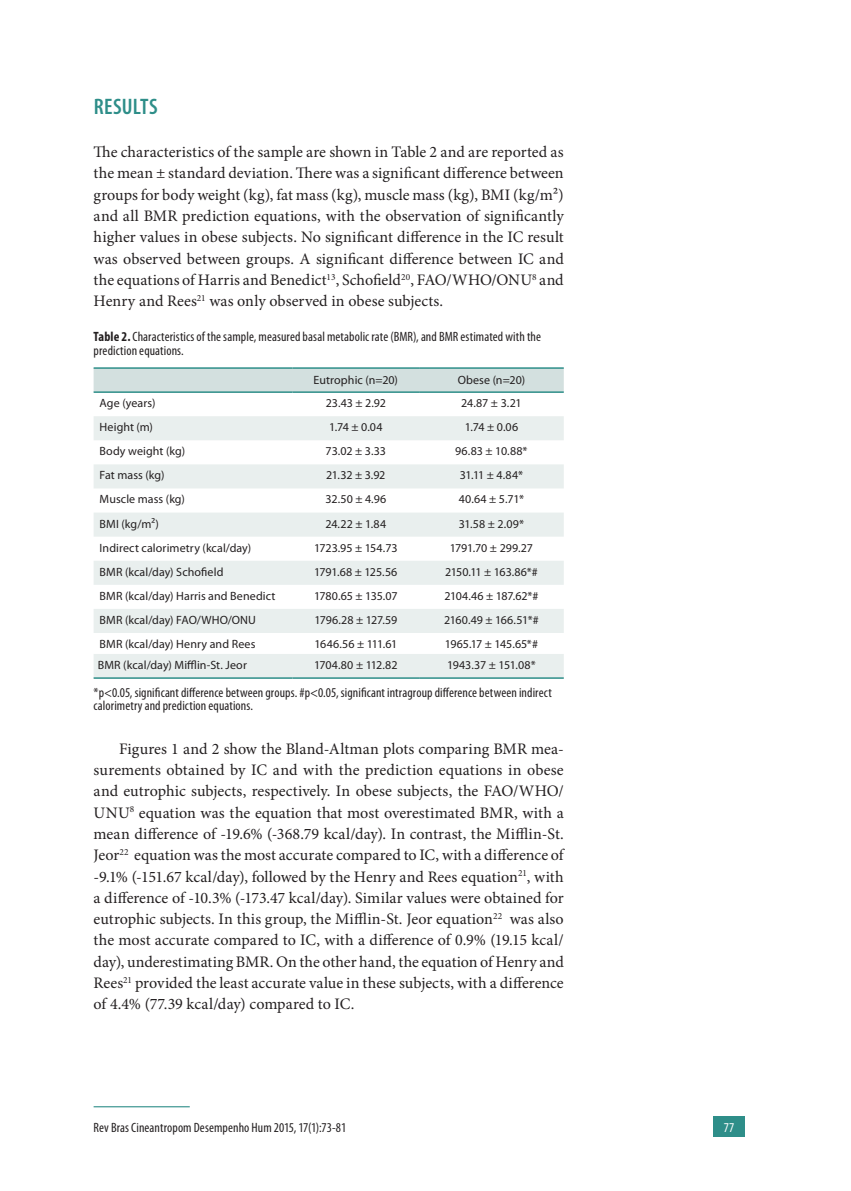
<style>
.page{position:relative;width:851px;height:1191px;background:#fff}
.page>*{position:absolute;margin:0;border:0;box-sizing:border-box;transform-origin:0 0}
.t1{font:600 condensed 22.5px "Myriad Pro";letter-spacing:.01em;color:#2e8e89}
.t2{font:16.05px/21.3px "Minion Pro";color:#231f20;text-align:justify}
.t3{font:condensed 13.5px/13.5px "Myriad Pro";letter-spacing:.01em;color:#231f20}
.t4{font:condensed 13.5px "Myriad Pro";color:#fff}
.t5{font:12px "Myriad Pro";letter-spacing:.005em;color:#231f20}
.t6{font:12px "Myriad Pro";letter-spacing:-.015em;color:#231f20}
.t7{font:12px "Myriad Pro";letter-spacing:-.04em;color:#231f20}
.t8{font:12px "Myriad Pro";letter-spacing:-.035em;color:#231f20}
.t9{font:12px "Myriad Pro";letter-spacing:-.025em;color:#231f20}
.t10{font:12px "Myriad Pro";letter-spacing:-.02em;color:#231f20}
.s1{font-weight:700}
</style>
<div class="page">
<hr style="left:94px;top:1106px;width:96px;height:1px;background:#2e8e89">
<div style="left:713px;top:1116px;width:31px;height:20px;background:#2e8e89"></div>
<div style="left:94px;top:369px;width:469px;height:22px;background:#d3e0df"></div>
<svg style="left:94px;top:416px;width:469px;height:261px;fill:#e9efee"></svg>
<hr style="left:94px;top:367px;width:198px;height:2px;background:#2e8e89">
<hr style="left:292px;top:367px;width:127px;height:2px;background:#2e8e89">
<hr style="left:419px;top:367px;width:144px;height:2px;background:#2e8e89">
<hr style="left:94px;top:391px;width:198px;height:2px;background:#2e8e89">
<hr style="left:292px;top:391px;width:127px;height:2px;background:#2e8e89">
<hr style="left:419px;top:391px;width:144px;height:2px;background:#2e8e89">
<hr style="left:94px;top:677px;width:198px;height:2px;background:#2e8e89">
<hr style="left:292px;top:677px;width:127px;height:2px;background:#2e8e89">
<hr style="left:419px;top:677px;width:144px;height:2px;background:#2e8e89">
<h1 class="t1" style="left:94px;top:93px;width:65px">RESULTS</h1>
<p class="t2" style="left:94px;top:141px;width:471px">The characteristics of the sample are shown in Table 2 and are reported as the mean ± standard deviation. There was a significant difference between groups for body weight (kg), fat mass (kg), muscle mass (kg), BMI (kg/m²) and all BMR prediction equations, with the observation of significantly higher values in obese subjects. No significant difference in the IC result was observed between groups. A significant difference between IC and the equations of Harris and Benedict<sup>13</sup>, Schofield<sup>20</sup>, FAO/WHO/ONU<sup>8</sup> and Henry and Rees<sup>21</sup> was only observed in obese subjects.</p>
<p class="t3" style="left:94px;top:330px;width:449px"><span class="s1">Table 2.</span> Characteristics of the sample, measured basal metabolic rate (BMR), and BMR estimated with the prediction equations.</p>
<p class="t5" style="left:313px;top:372px;width:86px">Eutrophic (n=20)</p>
<p class="t5" style="left:457px;top:372px;width:69px">Obese (n=20)</p>
<p class="t5" style="left:100px;top:396px;width:57px">Age (years)</p>
<p class="t5" style="left:325px;top:396px;width:62px">23.43 ± 2.92</p>
<p class="t5" style="left:461px;top:396px;width:62px">24.87 ± 3.21</p>
<p class="t5" style="left:100px;top:420px;width:55px">Height (m)</p>
<p class="t5" style="left:329px;top:420px;width:55px">1.74 ± 0.04</p>
<p class="t5" style="left:464px;top:420px;width:55px">1.74 ± 0.06</p>
<p class="t5" style="left:100px;top:444px;width:87px">Body weight (kg)</p>
<p class="t5" style="left:325px;top:444px;width:62px">73.02 ± 3.33</p>
<p class="t5" style="left:455px;top:444px;width:74px">96.83 ± 10.88*</p>
<p class="t5" style="left:100px;top:468px;width:66px">Fat mass (kg)</p>
<p class="t5" style="left:326px;top:468px;width:61px">21.32 ± 3.92</p>
<p class="t5" style="left:460px;top:468px;width:65px">31.11 ± 4.84*</p>
<p class="t5" style="left:100px;top:492px;width:87px">Muscle mass (kg)</p>
<p class="t5" style="left:325px;top:492px;width:62px">32.50 ± 4.96</p>
<p class="t5" style="left:458px;top:492px;width:67px">40.64 ± 5.71*</p>
<p class="t5" style="left:100px;top:516px;width:61px">BMI (kg/m²)</p>
<p class="t5" style="left:325px;top:516px;width:62px">24.22 ± 1.84</p>
<p class="t5" style="left:458px;top:516px;width:67px">31.58 ± 2.09*</p>
<p class="t5" style="left:100px;top:540px;width:153px">Indirect calorimetry (kcal/day)</p>
<p class="t5" style="left:314px;top:540px;width:85px">1723.95 ± 154.73</p>
<p class="t6" style="left:450px;top:540px;width:85px">1791.70 ± 299.27</p>
<p class="t5" style="left:100px;top:564px;width:125px">BMR (kcal/day) Schofield</p>
<p class="t5" style="left:314px;top:564px;width:85px">1791.68 ± 125.56</p>
<p class="t7" style="left:445px;top:564px;width:94px">2150.11 ± 163.86*#</p>
<p class="t5" style="left:100px;top:588px;width:177px">BMR (kcal/day) Harris and Benedict</p>
<p class="t6" style="left:314px;top:588px;width:85px">1780.65 ± 135.07</p>
<p class="t5" style="left:444px;top:588px;width:96px">2104.46 ± 187.62*#</p>
<p class="t5" style="left:100px;top:612px;width:158px">BMR (kcal/day) FAO/WHO/ONU</p>
<p class="t10" style="left:314px;top:612px;width:84px">1796.28 ± 127.59</p>
<p class="t8" style="left:444px;top:612px;width:96px">2160.49 ± 166.51*#</p>
<p class="t5" style="left:100px;top:636px;width:157px">BMR (kcal/day) Henry and Rees</p>
<p class="t7" style="left:314px;top:636px;width:84px">1646.56 ± 111.61</p>
<p class="t5" style="left:445px;top:636px;width:94px">1965.17 ± 145.65*#</p>
<p class="t5" style="left:98px;top:658px;width:150px">BMR (kcal/day) Mifflin-St. Jeor</p>
<p class="t6" style="left:314px;top:658px;width:85px">1704.80 ± 112.82</p>
<p class="t9" style="left:447px;top:658px;width:90px">1943.37 ± 151.08*</p>
<p class="t3" style="left:94px;top:685px;width:459px">*p&lt;0.05, significant difference between groups. #p&lt;0.05, significant intragroup difference between indirect calorimetry and prediction equations.</p>
<p class="t2" style="left:94px;top:738px;width:471px;text-indent:26px">Figures 1 and 2 show the Bland-Altman plots comparing BMR mea&shy;surements obtained by IC and with the prediction equations in obese and eutrophic subjects, respectively. In obese subjects, the FAO/WHO/ UNU<sup>8</sup> equation was the equation that most overestimated BMR, with a mean difference of -19.6% (-368.79 kcal/day). In contrast, the Mifflin-St.<br>Jeor<sup>22</sup> equation was the most accurate compared to IC, with a difference of -9.1% (-151.67 kcal/day), followed by the Henry and Rees equation<sup>21</sup>, with a difference of -10.3% (-173.47 kcal/day). Similar values were obtained for eutrophic subjects. In this group, the Mifflin-St. Jeor equation<sup>22</sup> was also the most accurate compared to IC, with a difference of 0.9% (19.15 kcal/ day), underestimating BMR. On the other hand, the equation of Henry and Rees<sup>21</sup> provided the least accurate value in these subjects, with a difference of 4.4% (77.39 kcal/day) compared to IC.</p>
<p class="t3" style="left:94px;top:1120px;width:254px">Rev Bras Cineantropom Desempenho Hum 2015, 17(1):73-81</p>
<p class="t4" style="left:723px;top:1119px;width:12px">77</p>
</div>
